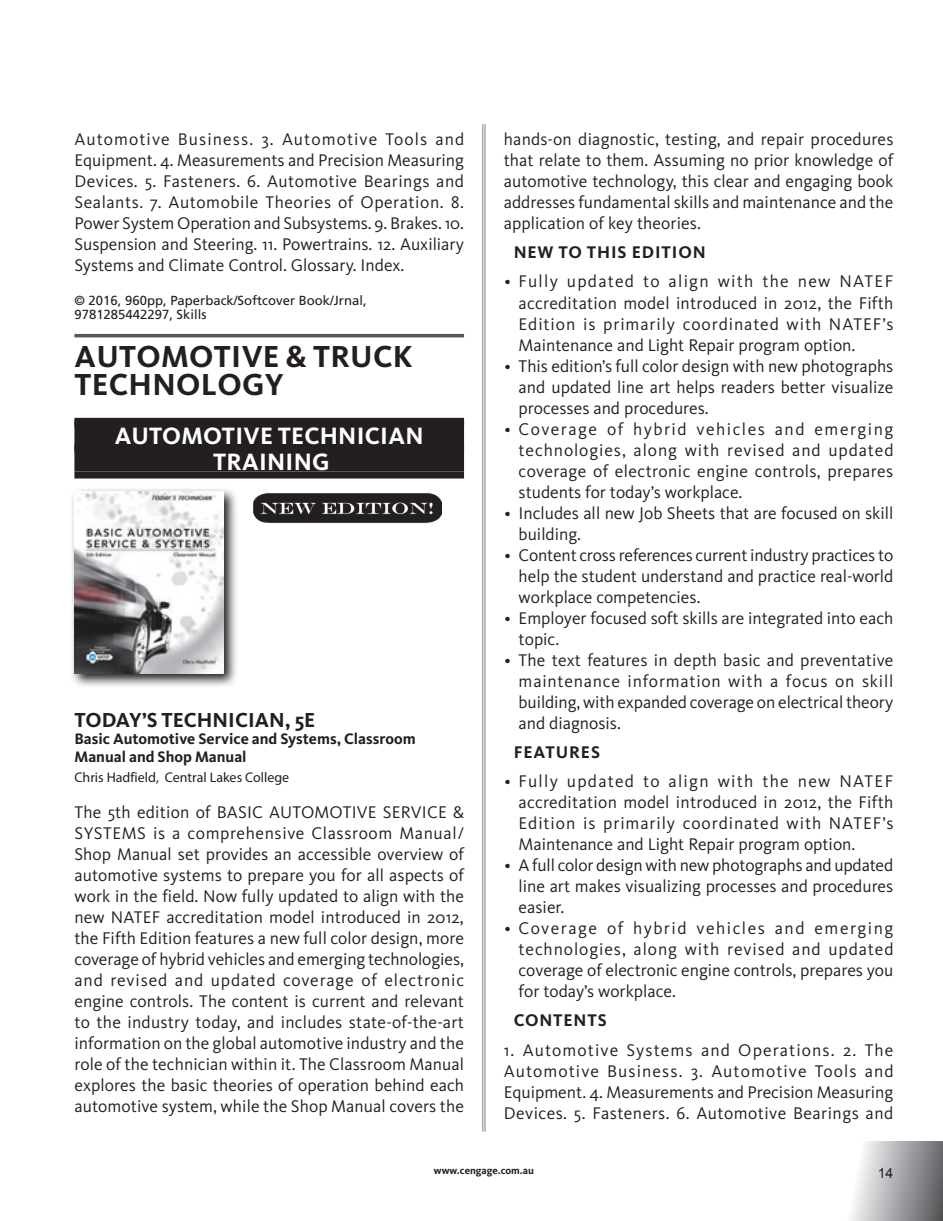
<style>
.page{position:relative;width:943px;height:1221px;background:#fff}
.page>*{position:absolute;margin:0;border:0;box-sizing:border-box;transform-origin:0 0}
.t1{font:700 31.5px/28px "Kievit OT";letter-spacing:.01em;color:#231f20}
.t2{font:700 24.5px/25.7px "Kievit OT";letter-spacing:.01em;color:#fff;text-align:center}
.t3{font:700 21px "Kievit OT";color:#231f20}
.t4{font:17.5px/21px "Kievit OT";color:#231f20;text-align:justify}
.t5{font:700 17.5px "Kievit OT";color:#231f20}
.t6{font:700 15.75px/17.5px "Kievit OT";color:#231f20}
.t7{font:14px "Myriad Pro";color:#231f20}
.t8{font:14px "Arial";color:#231f20}
.t9{font:13.12px/14px "Frutiger LT Std";color:#231f20}
.t10{font:700 10.5px "Kievit OT";color:#231f20}
</style>
<div class="page">
<div style="left:843px;top:1141px;width:100px;height:79px;background:linear-gradient(to right,#fff,#5f6165)"></div>
<hr style="left:482px;top:124px;width:1px;height:1007px;background:#808285">
<hr style="left:484px;top:124px;width:1px;height:1007px;background:#808285">
<hr style="left:74px;top:334px;width:390px;height:3px;background:#57585a">
<div style="left:74px;top:418px;width:390px;height:28px;background:#231f20"></div>
<div style="left:74px;top:443px;width:390px;height:28px;background:#231f20"></div>
<div style="left:74px;top:471px;width:390px;height:7px;background:#231f20"></div>
<svg style="left:72px;top:489px;width:164px;height:197px;background:#afadae"></svg>
<img style="left:74px;top:491px;width:149px;height:183px">
<img style="left:253px;top:493px;width:188px;height:30px">
<p class="t4" style="left:74px;top:128px;width:391px">Automotive Business. 3. Automotive Tools and Equipment. 4. Measurements and Precision Measuring Devices. 5. Fasteners. 6. Automotive Bearings and Sealants. 7. Automobile Theories of Operation. 8.<br>Power System Operation and Subsystems. 9. Brakes. 10.<br>Suspension and Steering. 11. Powertrains. 12. Auxiliary Systems and Climate Control. Glossary. Index.</p>
<p class="t9" style="left:74px;top:293px;width:294px">© 2016, 960pp, Paperback/Softcover Book/Jrnal,<br>9781285442297, Skills</p>
<h1 class="t1" style="left:75px;top:342px;width:339px">Automotive &amp; Truck<br>Technology</h1>
<h2 class="t2" style="left:115px;top:423px;width:310px">Automotive Technician<br>Training</h2>
<p class="t3" style="left:74px;top:706px;width:15px">TOD</p>
<p class="t3" style="left:116px;top:706px;width:59px">AY’S TECHNICI</p>
<p class="t3" style="left:255px;top:706px;width:59px">AN, 5E</p>
<p class="t6" style="left:74px;top:730px;width:343px">Basic Automotive Service and Systems, Classroom<br>Manual and Shop Manual</p>
<p class="t7" style="left:74px;top:769px;width:216px">Chris Hadfield, Central Lakes College</p>
<p class="t4" style="left:74px;top:801px;width:391px">The 5th edition of BASIC AUTOMOTIVE SERVICE &amp; SYSTEMS is a comprehensive Classroom Manual/ Shop Manual set provides an accessible overview of automotive systems to prepare you for all aspects of work in the field. Now fully updated to align with the new NATEF accreditation model introduced in 2012, the Fifth Edition features a new full color design, more coverage of hybrid vehicles and emerging technologies, and revised and updated coverage of electronic engine controls. The content is current and relevant to the industry today, and includes state-of-the-art information on the global automotive industry and the role of the technician within it. The Classroom Manual explores the basic theories of operation behind each automotive system, while the Shop Manual covers the</p>
<p class="t4" style="left:504px;top:128px;width:391px">hands-on diagnostic, testing, and repair procedures that relate to them. Assuming no prior knowledge of automotive technology, this clear and engaging book addresses fundamental skills and maintenance and the application of key theories.</p>
<p class="t5" style="left:513px;top:241px;width:84px">NEW TOTHIS</p>
<p class="t5" style="left:631px;top:241px;width:12px">EDITION</p>
<p class="t4" style="left:518px;top:271px;width:376px;text-indent:-14px">• Fully updated to align with the new NATEF accreditation model introduced in 2012, the Fifth Edition is primarily coordinated with NATEF’s Maintenance and Light Repair program option.</p>
<p class="t4" style="left:518px;top:355px;width:376px;text-indent:-14px">• This edition’s full color design with new photographs and updated line art helps readers better visualize processes and procedures.</p>
<p class="t4" style="left:518px;top:418px;width:376px;text-indent:-14px">• Coverage of hybrid vehicles and emerging technologies, along with revised and updated coverage of electronic engine controls, prepares students for today’s workplace.</p>
<p class="t4" style="left:518px;top:502px;width:376px;text-indent:-14px">• Includes all new Job Sheets that are focused on skill building.</p>
<p class="t4" style="left:518px;top:544px;width:376px;text-indent:-14px">• Content cross references current industry practices to help the student understand and practice real-world workplace competencies.</p>
<p class="t4" style="left:518px;top:607px;width:376px;text-indent:-14px">• Employer focused soft skills are integrated into each topic.</p>
<p class="t4" style="left:518px;top:649px;width:376px;text-indent:-14px">• The text features in depth basic and preventative maintenance information with a focus on skill building, with expanded coverage on electrical theory and diagnosis.</p>
<p class="t5" style="left:513px;top:741px;width:67px">FEATURES</p>
<p class="t4" style="left:518px;top:770px;width:376px;text-indent:-14px">• Fully updated to align with the new NATEF accreditation model introduced in 2012, the Fifth Edition is primarily coordinated with NATEF’s Maintenance and Light Repair program option.</p>
<p class="t4" style="left:518px;top:854px;width:376px;text-indent:-14px">• A full color design with new photographs and updated line art makes visualizing processes and procedures easier.</p>
<p class="t4" style="left:518px;top:917px;width:376px;text-indent:-14px">• Coverage of hybrid vehicles and emerging technologies, along with revised and updated coverage of electronic engine controls, prepares you for today’s workplace.</p>
<p class="t5" style="left:513px;top:1009px;width:13px">CONTENTS</p>
<p class="t4" style="left:504px;top:1038px;width:391px">1. Automotive Systems and Operations. 2. The Automotive Business. 3. Automotive Tools and Equipment. 4. Measurements and Precision Measuring Devices. 5. Fasteners. 6. Automotive Bearings and</p>
<p class="t10" style="left:434px;top:1164px;width:102px">www.cengage.com.au</p>
<p class="t8" style="left:877px;top:1163px;width:17px">14</p>
</div>
